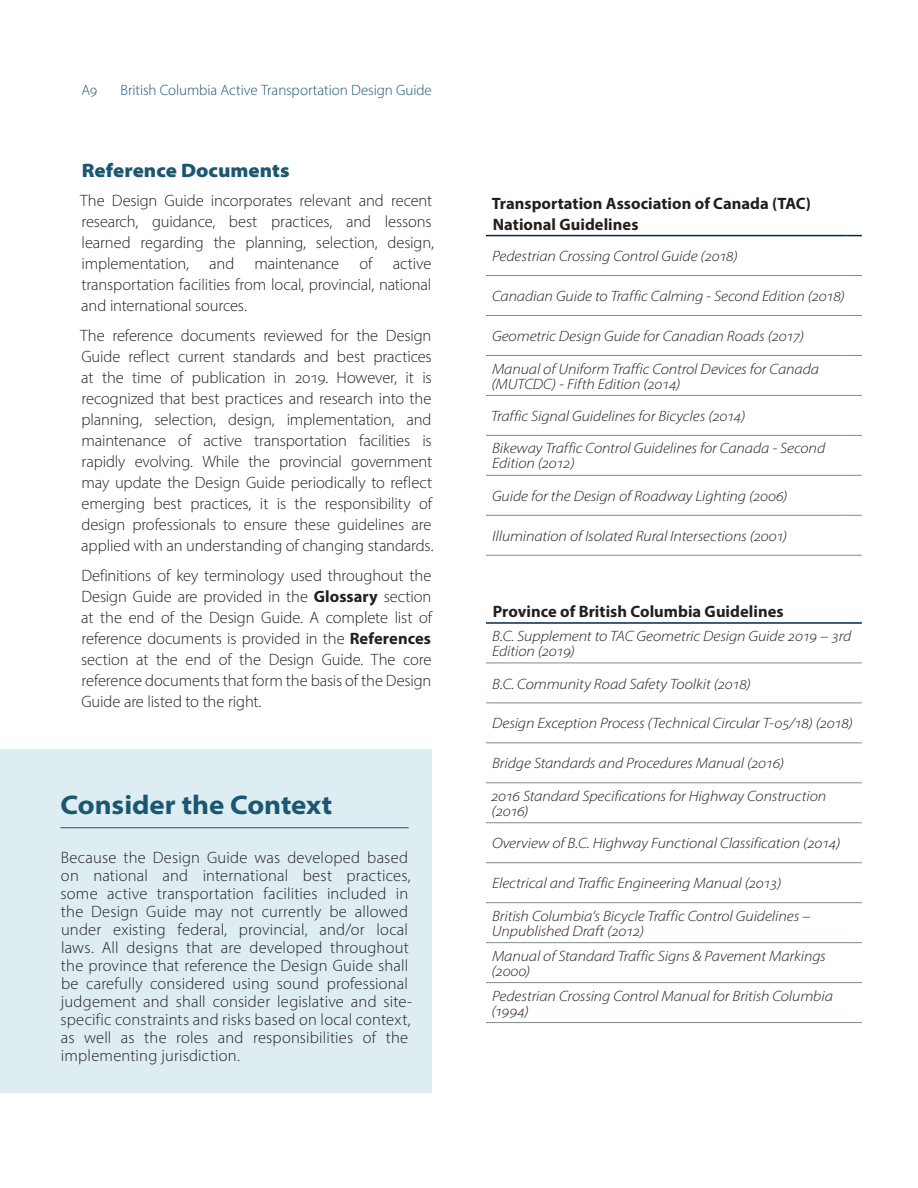
<style>
.page{position:relative;width:918px;height:1188px;background:#fff}
.page>*{position:absolute;margin:0;border:0;box-sizing:border-box;transform-origin:0 0}
.Case_study_title{font:700 semi-expanded 27px "Myriad Pro";color:#1b576f}
.t1{font:900 semi-expanded 19.5px "Myriad Pro";color:#1b576f}
.Main_Text{font:300 16.5px/21px "Myriad Pro";letter-spacing:-.01em;color:#231f20}
.Text_-_Pull_Quote{font:300 16.5px/18px "Myriad Pro";letter-spacing:.01em;color:#231f20}
.Title_-_Boxed_WE_HEA{font:700 16.5px/21px "Myriad Pro";color:#231f20}
.Table_-_Light_Italic{font:italic 300 15px/15px "Myriad Pro";letter-spacing:-.005em;color:#231f20;scale:1.09 1}
.Table_-_Text_Light{font:italic 300 15px/15px "Myriad Pro";letter-spacing:-.005em;color:#231f20;scale:1.09 1}
.t2{font:300 15px "Myriad Pro";letter-spacing:-.005em;color:#1b576f}
.s1{font-weight:700}
</style>
<div class="page">
<hr style="left:486px;top:622px;width:376px;height:2px;background:#00294e">
<hr style="left:486px;top:703px;width:376px;height:1px;background:#7e8995">
<hr style="left:486px;top:743px;width:376px;height:1px;background:#7e8995">
<hr style="left:486px;top:783px;width:376px;height:1px;background:#7e8995">
<hr style="left:486px;top:823px;width:376px;height:1px;background:#7e8995">
<hr style="left:486px;top:862px;width:376px;height:1px;background:#7e8995">
<hr style="left:486px;top:902px;width:376px;height:1px;background:#7e8995">
<hr style="left:486px;top:942px;width:376px;height:1px;background:#7e8995">
<hr style="left:486px;top:982px;width:376px;height:1px;background:#7e8995">
<hr style="left:486px;top:1022px;width:376px;height:1px;background:#7e8995">
<hr style="left:486px;top:663px;width:376px;height:1px;background:#7e8995">
<hr style="left:486px;top:235px;width:360px;height:1px;background:#00294e">
<svg style="left:846px;top:235px;width:16px;height:1px"></svg>
<hr style="left:486px;top:275px;width:360px;height:1px;background:#7e8995">
<svg style="left:846px;top:275px;width:16px;height:1px"></svg>
<hr style="left:486px;top:315px;width:360px;height:1px;background:#7e8995">
<svg style="left:846px;top:315px;width:16px;height:1px"></svg>
<hr style="left:486px;top:355px;width:360px;height:1px;background:#7e8995">
<svg style="left:846px;top:355px;width:16px;height:1px"></svg>
<hr style="left:486px;top:395px;width:360px;height:1px;background:#7e8995">
<svg style="left:846px;top:395px;width:16px;height:1px"></svg>
<hr style="left:486px;top:435px;width:360px;height:1px;background:#7e8995">
<svg style="left:846px;top:435px;width:16px;height:1px"></svg>
<hr style="left:486px;top:475px;width:360px;height:1px;background:#7e8995">
<svg style="left:846px;top:475px;width:16px;height:1px"></svg>
<hr style="left:486px;top:515px;width:360px;height:1px;background:#7e8995">
<svg style="left:846px;top:515px;width:16px;height:1px"></svg>
<hr style="left:486px;top:555px;width:360px;height:1px;background:#7e8995">
<svg style="left:846px;top:555px;width:16px;height:1px"></svg>
<div style="left:0;top:749px;width:432px;height:344px;background:#ddedf2"></div>
<hr style="left:60px;top:827px;width:349px;height:1px;background:#1b576f">
<p class="t2" style="left:81px;top:81px;width:17px">A9</p>
<p class="t2" style="left:120px;top:81px;width:313px">British Columbia Active Transportation Design Guide</p>
<h3 class="t1" style="left:82px;top:157px;width:209px">Reference Documents</h3>
<p class="Main_Text" style="left:80px;top:190px;width:355px">The Design Guide incorporates relevant and recent research, guidance, best practices, and lessons learned regarding the planning, selection, design, implementation, and maintenance of active transportation facilities from local, provincial, national and international sources.</p>
<p class="Main_Text" style="left:80px;top:325px;width:355px">The reference documents reviewed for the Design Guide reflect current standards and best practices at the time of publication in 2019. However, it is recognized that best practices and research into the planning, selection, design, implementation, and maintenance of active transportation facilities is rapidly evolving. While the provincial government may update the Design Guide periodically to reflect emerging best practices, it is the responsibility of design professionals to ensure these guidelines are applied with an understanding of changing standards.</p>
<p class="Main_Text" style="left:81px;top:564px;width:353px;text-align:justify">Definitions of key terminology used throughout the Design Guide are provided in the <span class="s1">Glossary</span> section at the end of the Design Guide. A complete list of reference documents is provided in the <span class="s1">References </span>section at the end of the Design Guide. The core reference documents that form the basis of the Design Guide are listed to the right.</p>
<p class="Case_study_title" style="left:61px;top:787px;width:273px">Consider the Context</p>
<p class="Text_-_Pull_Quote" style="left:61px;top:849px;width:353px">Because the Design Guide was developed based on national and international best practices, some active transportation facilities included in the Design Guide may not currently be allowed under existing federal, provincial, and/or local laws. All designs that are developed throughout the province that reference the Design Guide shall be carefully considered using sound professional judgement and shall consider legislative and site&shy;specific constraints and risks based on local context, as well as the roles and responsibilities of the implementing jurisdiction.</p>
<p class="Title_-_Boxed_WE_HEA" style="left:492px;top:192px;width:321px">Transportation Association of Canada (TAC)<br>National Guidelines</p>
<p class="Table_-_Text_Light" style="left:492px;top:249px;width:227px">Pedestrian Crossing Control Guide (2018)</p>
<p class="Table_-_Text_Light" style="left:492px;top:289px;width:325px">Canadian Guide to Traffic Calming - Second Edition (2018)</p>
<p class="Table_-_Text_Light" style="left:492px;top:328px;width:288px">Geometric Design Guide for Canadian Roads (2017)</p>
<p class="Table_-_Text_Light" style="left:492px;top:361px;width:302px">Manual of Uniform Traffic Control Devices for Canada (MUTCDC) - Fifth Edition (2014)</p>
<p class="Table_-_Text_Light" style="left:491px;top:408px;width:235px">Traffic Signal Guidelines for Bicycles (2014)</p>
<p class="Table_-_Text_Light" style="left:492px;top:441px;width:307px">Bikeway Traffic Control Guidelines for Canada - Second<br>Edition (2012)</p>
<p class="Table_-_Light_Italic" style="left:492px;top:488px;width:273px">Guide for the Design of Roadway Lighting (2006)</p>
<p class="Table_-_Text_Light" style="left:492px;top:528px;width:272px">Illumination of Isolated Rural Intersections (2001)</p>
<p class="Title_-_Boxed_WE_HEA" style="left:493px;top:600px;width:292px">Province of British Columbia Guidelines</p>
<p class="Table_-_Light_Italic" style="left:492px;top:628px;width:331px">B.C. Supplement to TAC Geometric Design Guide 2019 – 3rd<br>Edition (2019)</p>
<p class="Table_-_Light_Italic" style="left:492px;top:676px;width:239px">B.C. Community Road Safety Toolkit (2018)</p>
<p class="Table_-_Light_Italic" style="left:492px;top:716px;width:332px">Design Exception Process (Technical Circular T-05/18) (2018)</p>
<p class="Table_-_Light_Italic" style="left:492px;top:756px;width:269px">Bridge Standards and Procedures Manual (2016)</p>
<p class="Table_-_Light_Italic" style="left:491px;top:788px;width:309px">2016 Standard Specifications for Highway Construction (2016)</p>
<p class="Table_-_Light_Italic" style="left:492px;top:836px;width:321px">Overview of B.C. Highway Functional Classification (2014)</p>
<p class="Table_-_Light_Italic" style="left:492px;top:876px;width:267px">Electrical and Traffic Engineering Manual (2013)</p>
<p class="Table_-_Light_Italic" style="left:492px;top:908px;width:294px">British Columbia’s Bicycle Traffic Control Guidelines –<br>Unpublished Draft (2012)</p>
<p class="Table_-_Light_Italic" style="left:492px;top:948px;width:308px">Manual of Standard Traffic Signs &amp; Pavement Markings (2000)</p>
<p class="Table_-_Light_Italic" style="left:492px;top:988px;width:315px">Pedestrian Crossing Control Manual for British Columbia (1994)</p>
</div>
